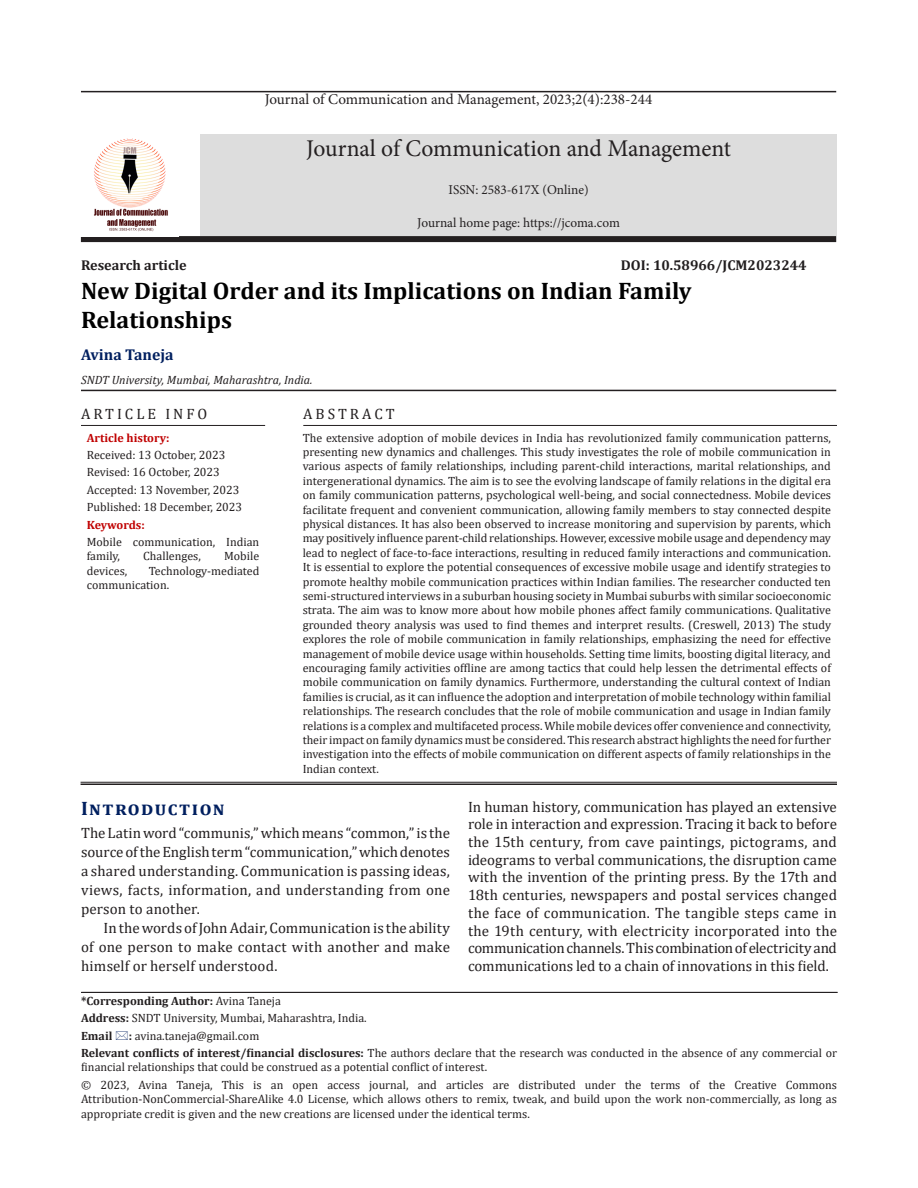
<style>
.page{position:relative;width:918px;height:1188px;background:#fff}
.page>*{position:absolute;margin:0;border:0;box-sizing:border-box;transform-origin:0 0}
.article_head{font:700 24px/28.8px "Cambria";color:#000}
.t1{font:24px "Minion Pro";letter-spacing:-.005em;color:#231f20}
.A{font:700 19.5px "Cambria";letter-spacing:.075em;color:#001f5f}
.author{font:700 15.75px "Cambria";color:#001f5f}
.Body_flush{font:15px/17.7px "Cambria";letter-spacing:.005em;color:#231f20;text-align:justify}
.text{font:15px/18.9px "Cambria";letter-spacing:.01em;color:#231f20;text-align:justify}
.t2{font:15px "Minion Pro";color:#231f20}
.Abstract_head{font:15px "Cambria";letter-spacing:.2em;color:#231f20}
.Subject{font:700 14.25px "Cambria";color:#211d1e}
.t3{font:13.5px "Minion Pro";color:#231f20}
.Abstract{font:12px/14.4px "Cambria";color:#231f20;text-align:justify}
.Corresponding_Author{font:12px/14.4px "Cambria";color:#231f20}
.affiliation{font:italic 12px "Cambria";color:#231f20}
.Corresponding_Author-2{font:700 12px "Cambria";color:#231f20}
.Corresponding_Author-3{font:700 12px "Cambria";color:#c00000}
.Abstract-2{font:700 12px "Cambria";letter-spacing:-.015em;color:#c00000}
.s1{font-weight:400}
.s2{font-weight:700}
</style>
<div class="page">
<hr style="left:81px;top:390px;width:755px;height:1px;background:#231f20">
<hr style="left:81px;top:992px;width:757px;height:1px;background:#231f20">
<hr style="left:81px;top:782px;width:756px;height:1px;background:#231f20">
<hr style="left:81px;top:784px;width:756px;height:1px;background:#231f20">
<hr style="left:303px;top:425px;width:534px;height:1px;background:#231f20">
<hr style="left:81px;top:425px;width:184px;height:1px;background:#231f20">
<div style="left:81px;top:236px;width:755px;height:6px;background:#231f20"></div>
<hr style="left:81px;top:91px;width:755px;height:1px;background:#231f20">
<div style="left:200px;top:134px;width:637px;height:102px;background:#ddd"></div>
<img style="left:94px;top:138px;width:74px;height:94px">
<p class="t2" style="left:265px;top:89px;width:389px">Journal of Communication and Management, 2023;2(4):238-244</p>
<p class="t1" style="left:306px;top:132px;width:426px">Journal of Communication and Management</p>
<p class="t3" style="left:449px;top:181px;width:141px">ISSN: 2583-617X (Online)</p>
<p class="t3" style="left:417px;top:214px;width:204px">Journal home page: https://jcoma.com</p>
<p class="Subject" style="left:81px;top:255px;width:107px">Research article</p>
<p class="Subject" style="left:621px;top:255px;width:187px">DOI: 10.58966/JCM2023244</p>
<p class="article_head" style="left:81px;top:276px;width:612px">New Digital Order and its Implications on Indian Family<br>Relationships</p>
<p class="author" style="left:81px;top:344px;width:94px">Avina Taneja</p>
<p class="affiliation" style="left:81px;top:371px;width:233px">SNDT University, Mumbai, Maharashtra, India.</p>
<p class="Abstract_head" style="left:81px;top:405px;width:128px">ARTICLE INFO</p>
<p class="Abstract_head" style="left:303px;top:405px;width:93px">ABSTRACT</p>
<p class="Corresponding_Author-3" style="left:87px;top:429px;width:84px">Article history:</p>
<p class="Corresponding_Author" style="left:87px;top:448px;width:140px">Received: 13 October, 2023</p>
<p class="Corresponding_Author" style="left:87px;top:465px;width:135px">Revised: 16 October, 2023</p>
<p class="Corresponding_Author" style="left:87px;top:483px;width:154px">Accepted: 13 November, 2023</p>
<p class="Corresponding_Author" style="left:87px;top:500px;width:157px">Published: 18 December, 2023</p>
<p class="Abstract-2" style="left:87px;top:516px;width:60px">Keywords:</p>
<p class="Corresponding_Author" style="left:87px;top:535px;width:174px">Mobile communication, Indian family,</p>
<p class="Corresponding_Author" style="left:143px;top:549px;width:59px">Challenges,</p>
<p class="Corresponding_Author" style="left:224px;top:549px;width:37px">Mobile</p>
<p class="Corresponding_Author" style="left:87px;top:564px;width:42px">devices,</p>
<p class="Corresponding_Author" style="left:87px;top:564px;width:174px;text-indent:62px">Technology-mediated communication.</p>
<p class="Abstract" style="left:303px;top:430px;width:530px">The extensive adoption of mobile devices in India has revolutionized family communication patterns, presenting new dynamics and challenges. This study investigates the role of mobile communication in various aspects of family relationships, including parent-child interactions, marital relationships, and intergenerational dynamics. The aim is to see the evolving landscape of family relations in the digital era on family communication patterns, psychological well-being, and social connectedness. Mobile devices facilitate frequent and convenient communication, allowing family members to stay connected despite physical distances. It has also been observed to increase monitoring and supervision by parents, which may positively influence parent-child relationships. However, excessive mobile usage and dependency may lead to neglect of face-to-face interactions, resulting in reduced family interactions and communication.<br>It is essential to explore the potential consequences of excessive mobile usage and identify strategies to promote healthy mobile communication practices within Indian families. The researcher conducted ten semi-structured interviews in a suburban housing society in Mumbai suburbs with similar socioeconomic strata. The aim was to know more about how mobile phones affect family communications. Qualitative grounded theory analysis was used to find themes and interpret results. (Creswell, 2013) The study explores the role of mobile communication in family relationships, emphasizing the need for effective management of mobile device usage within households. Setting time limits, boosting digital literacy, and encouraging family activities offline are among tactics that could help lessen the detrimental effects of mobile communication on family dynamics. Furthermore, understanding the cultural context of Indian families is crucial, as it can influence the adoption and interpretation of mobile technology within familial relationships. The research concludes that the role of mobile communication and usage in Indian family relations is a complex and multifaceted process. While mobile devices offer convenience and connectivity, their impact on family dynamics must be considered. This research abstract highlights the need for further investigation into the effects of mobile communication on different aspects of family relationships in the Indian context.</p>
<p class="A" style="left:81px;top:795px;width:145px">Introduction</p>
<p class="Body_flush" style="left:81px;top:824px;width:371px;line-height:18.9px">The Latin word “communis,” which means “common,” is the source of the English term “communication,” which denotes a shared understanding. Communication is passing ideas, views, facts, information, and understanding from one person to another.</p>
<p class="text" style="left:81px;top:918px;width:371px;text-indent:22px">In the words of John Adair, Communication is the ability of one person to make contact with another and make himself or herself understood.</p>
<p class="Body_flush" style="left:468px;top:798px;width:371px">In human history, communication has played an extensive role in interaction and expression. Tracing it back to before the 15th century, from cave paintings, pictograms, and ideograms to verbal communications, the disruption came with the invention of the printing press. By the 17th and 18th centuries, newspapers and postal services changed the face of communication. The tangible steps came in the 19th century, with electricity incorporated into the communication channels. This combination of electricity and communications led to a chain of innovations in this field.</p>
<p class="Corresponding_Author-2" style="left:81px;top:992px;width:201px">*Corresponding Author: <span class="s1">Avina Taneja</span></p>
<p class="Corresponding_Author" style="left:81px;top:1011px;width:287px"><span class="s2">Address:</span> SNDT University, Mumbai, Maharashtra, India.</p>
<p class="Corresponding_Author-2" style="left:81px;top:1027px;width:33px">Email</p>
<p class="Corresponding_Author" style="left:129px;top:1028px;width:132px"><span class="s2">:</span> avina.taneja@gmail.com</p>
<p class="Corresponding_Author" style="left:81px;top:1046px;width:758px"><span class="s2">Relevant conflicts of interest/financial disclosures:</span> The authors declare that the research was conducted in the absence of any commercial or financial relationships that could be construed as a potential conflict of interest.</p>
<p class="Corresponding_Author" style="left:81px;top:1077px;width:757px;text-align:justify">© 2023, Avina Taneja, This is an open access journal, and articles are distributed under the terms of the Creative Commons Attribution‑NonCommercial‑ShareAlike 4.0 License, which allows others to remix, tweak, and build upon the work non‑commercially, as long as appropriate credit is given and the new creations are licensed under the identical terms.</p>
</div>
